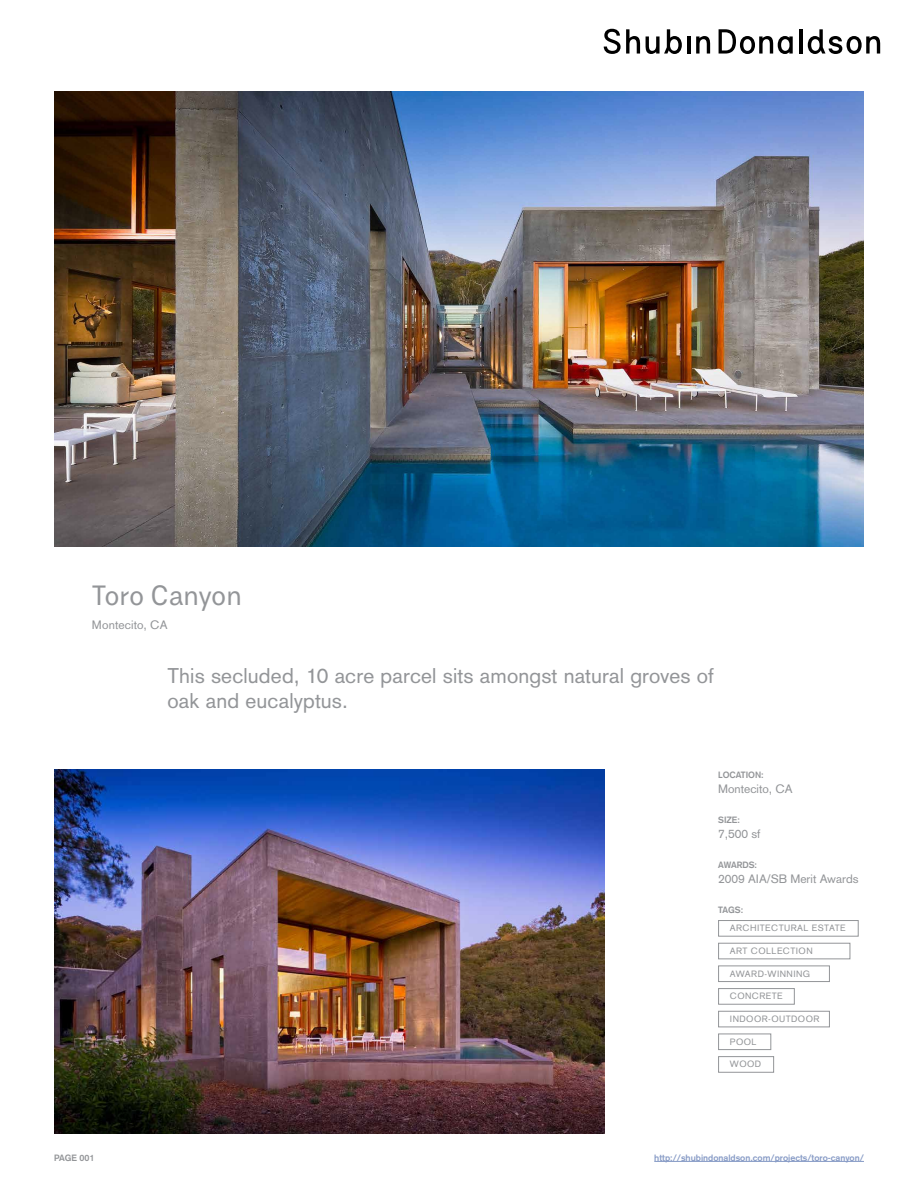
<style>
.page{position:relative;width:918px;height:1188px;background:#fff}
.page>*{position:absolute;margin:0;border:0;box-sizing:border-box;transform-origin:0 0}
.t1{font:27px "BC Falster Grotesk RB";letter-spacing:-.01em;color:#939598}
.t2{font:21px/25.2px "Akzidenz Grotesk";letter-spacing:.005em;color:#939598}
.t3{font:12px "Akzidenz Grotesk";color:#939598}
.t4{font:9px "Akzidenz Grotesk";letter-spacing:.05em;color:#939598}
.t5{font:700 9px "Akzidenz Grotesk";color:#879bc6}
.t6{font:700 9px "Akzidenz Grotesk";color:#939598}
</style>
<div class="page">
<img style="left:54px;top:92px;width:810px;height:454px">
<svg style="left:604px;top:29px;width:36px;height:25px"></svg>
<hr style="left:687px;top:36px;width:3px;height:18px;background:#000">
<hr style="left:799px;top:29px;width:4px;height:25px;background:#000">
<svg style="left:646px;top:29px;width:36px;height:25px"></svg>
<svg style="left:696px;top:36px;width:14px;height:18px"></svg>
<svg style="left:719px;top:29px;width:74px;height:25px"></svg>
<svg style="left:808px;top:29px;width:72px;height:25px"></svg>
<div style="left:718px;top:920px;width:141px;height:17px;border:1px solid #939598"></div>
<div style="left:718px;top:943px;width:132px;height:16px;border:1px solid #939598"></div>
<div style="left:718px;top:1034px;width:53px;height:16px;border:1px solid #939598"></div>
<div style="left:718px;top:966px;width:112px;height:16px;border:1px solid #939598"></div>
<div style="left:718px;top:988px;width:77px;height:17px;border:1px solid #939598"></div>
<div style="left:718px;top:1011px;width:112px;height:16px;border:1px solid #939598"></div>
<img style="left:54px;top:770px;width:551px;height:364px">
<hr style="left:654px;top:1161px;width:210px;height:1px;background:#879bc6">
<div style="left:718px;top:1056px;width:56px;height:17px;border:1px solid #939598"></div>
<h1 class="t1" style="left:92px;top:579px;width:152px">Toro Canyon</h1>
<h3 class="t3" style="left:92px;top:618px;width:77px">Montecito, CA</h3>
<h2 class="t2" style="left:167px;top:663px;width:548px">This secluded, 10 acre parcel sits amongst natural groves of oak and eucalyptus.</h2>
<p class="t6" style="left:718px;top:769px;width:47px">LOCATION:</p>
<h3 class="t3" style="left:718px;top:781px;width:76px">Montecito, CA</h3>
<p class="t6" style="left:718px;top:814px;width:23px">SIZE:</p>
<h3 class="t3" style="left:718px;top:826px;width:44px">7,500 sf</h3>
<p class="t6" style="left:718px;top:859px;width:40px">AWARDS:</p>
<h3 class="t3" style="left:718px;top:871px;width:142px">2009 AIA/SB Merit Awards</h3>
<p class="t6" style="left:718px;top:904px;width:27px">TAGS:</p>
<p class="t4" style="left:730px;top:923px;width:117px">ARCHITECTURAL ESTATE</p>
<p class="t4" style="left:730px;top:945px;width:84px">ART COLLECTION</p>
<p class="t4" style="left:730px;top:968px;width:82px">AWARD-WINNING</p>
<p class="t4" style="left:730px;top:991px;width:54px">CONCRETE</p>
<p class="t4" style="left:730px;top:1013px;width:91px">INDOOR-OUTDOOR</p>
<p class="t4" style="left:730px;top:1036px;width:28px">POOL</p>
<p class="t6" style="left:54px;top:1152px;width:42px">PAGE 001</p>
<p class="t4" style="left:730px;top:1059px;width:33px">WOOD</p>
<p class="t5" style="left:654px;top:1152px;width:211px">http://shubindonaldson.com/projects/toro-canyon/</p>
</div>
